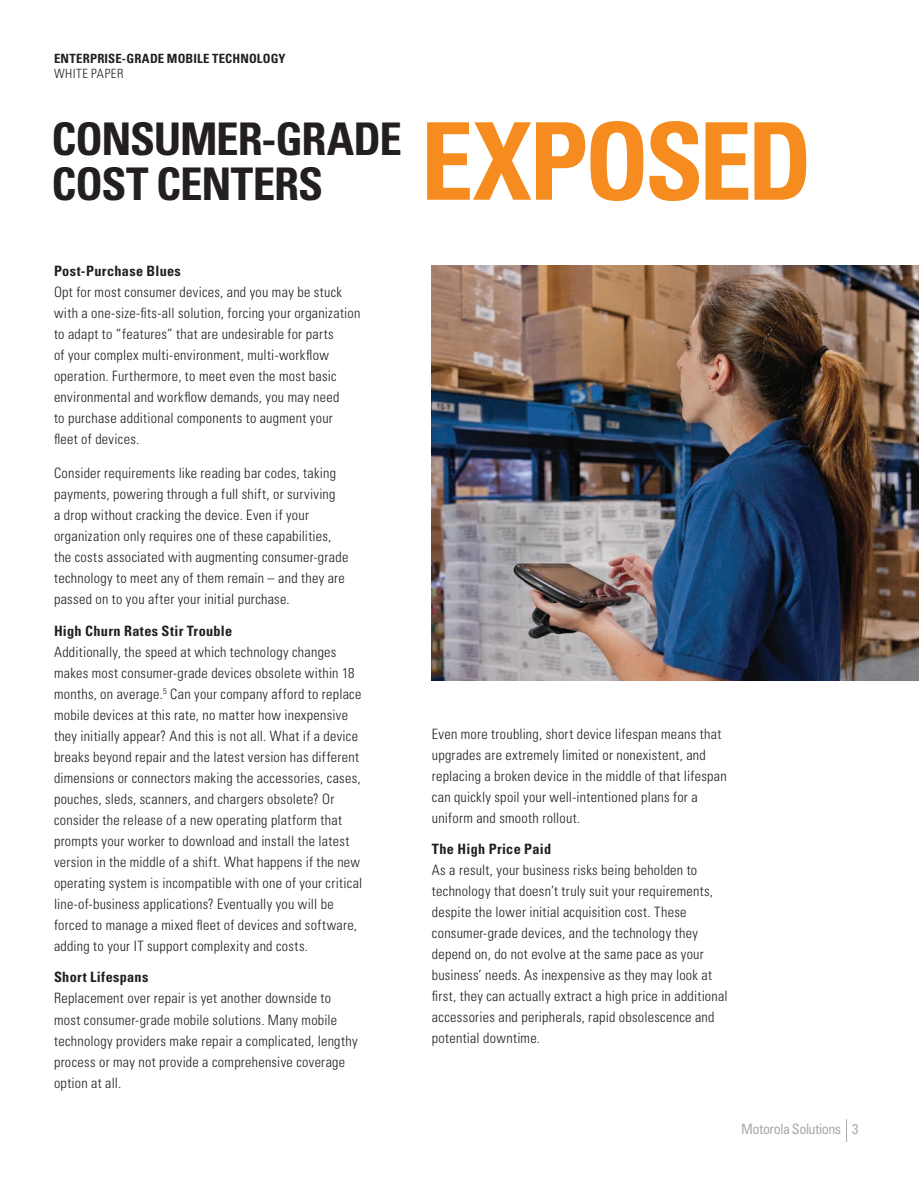
<style>
.page{position:relative;width:919px;height:1187px;background:#fff}
.page>*{position:absolute;margin:0;border:0;box-sizing:border-box;transform-origin:0 0}
.t1{font:700 condensed 107.1px "Univers LT Std";letter-spacing:-.04em;color:#f68b1f}
.t2{font:700 condensed 45px/45px "Univers LT Std";letter-spacing:-.025em;color:#231f20}
.t3{font:300 condensed 14.25px/21px "Univers LT Std";letter-spacing:.02em;color:#231f20}
.t4{font:condensed 14.25px "Univers";letter-spacing:-.035em;color:#afa9a6}
.t5{font:700 condensed 12.75px "Univers LT Std";letter-spacing:.01em;color:#231f20}
.t6{font:300 condensed 12.75px "Univers LT Std";letter-spacing:.045em;color:#231f20}
.s1{font-weight:700}
</style>
<div class="page">
<svg style="left:846px;top:1119px;width:1px;height:22px"></svg>
<img style="left:432px;top:266px;width:486px;height:414px">
<p class="t5" style="left:54px;top:51px;width:233px">ENTERPRISE-GRADE MOBILE TECHNOLOGY</p>
<p class="t6" style="left:54px;top:65px;width:71px">WHITE PAPER</p>
<p class="t2" style="left:51px;top:116px;width:352px">CONSUMER-GRADE<br>COST CENTERS</p>
<p class="t3" style="left:54px;top:261px;width:308px"><span class="s1">Post-Purchase Blues<br></span>Opt for most consumer devices, and you may be stuck with a one-size-fits-all solution, forcing your organization to adapt to “features” that are undesirable for parts<br>of your complex multi-environment, multi-workflow operation. Furthermore, to meet even the most basic environmental and workflow demands, you may need<br>to purchase additional components to augment your<br>fleet of devices.</p>
<p class="t3" style="left:54px;top:462px;width:296px">Consider requirements like reading bar codes, taking payments, powering through a full shift, or surviving<br>a drop without cracking the device. Even if your organization only requires one of these capabilities, the costs associated with augmenting consumer-grade technology to meet any of them remain – and they are passed on to you after your initial purchase.</p>
<p class="t3" style="left:54px;top:620px;width:310px"><span class="s1">High Churn Rates Stir Trouble<br></span>Additionally, the speed at which technology changes makes most consumer-grade devices obsolete within 18 months, on average.<sup>5</sup> Can your company afford to replace mobile devices at this rate, no matter how inexpensive they initially appear? And this is not all. What if a device breaks beyond repair and the latest version has different dimensions or connectors making the accessories, cases, pouches, sleds, scanners, and chargers obsolete? Or consider the release of a new operating platform that prompts your worker to download and install the latest version in the middle of a shift. What happens if the new operating system is incompatible with one of your critical line-of-business applications? Eventually you will be forced to manage a mixed fleet of devices and software, adding to your IT support complexity and costs.</p>
<p class="t3" style="left:54px;top:966px;width:305px"><span class="s1">Short Lifespans<br></span>Replacement over repair is yet another downside to most consumer-grade mobile solutions. Many mobile technology providers make repair a complicated, lengthy process or may not provide a comprehensive coverage option at all.</p>
<p class="t1" style="left:420px;top:96px;width:393px">EXPOSED</p>
<p class="t3" style="left:432px;top:723px;width:296px">Even more troubling, short device lifespan means that upgrades are extremely limited or nonexistent, and replacing a broken device in the middle of that lifespan can quickly spoil your well-intentioned plans for a uniform and smooth rollout.</p>
<p class="t3" style="left:432px;top:838px;width:297px"><span class="s1">The High Price Paid<br></span>As a result, your business risks being beholden to technology that doesn’t truly suit your requirements, despite the lower initial acquisition cost. These consumer-grade devices, and the technology they depend on, do not evolve at the same pace as your business’ needs. As inexpensive as they may look at first, they can actually extract a high price in additional accessories and peripherals, rapid obsolescence and potential downtime.</p>
<p class="t4" style="left:741px;top:1119px;width:119px">Motorola Solutions 3</p>
</div>
